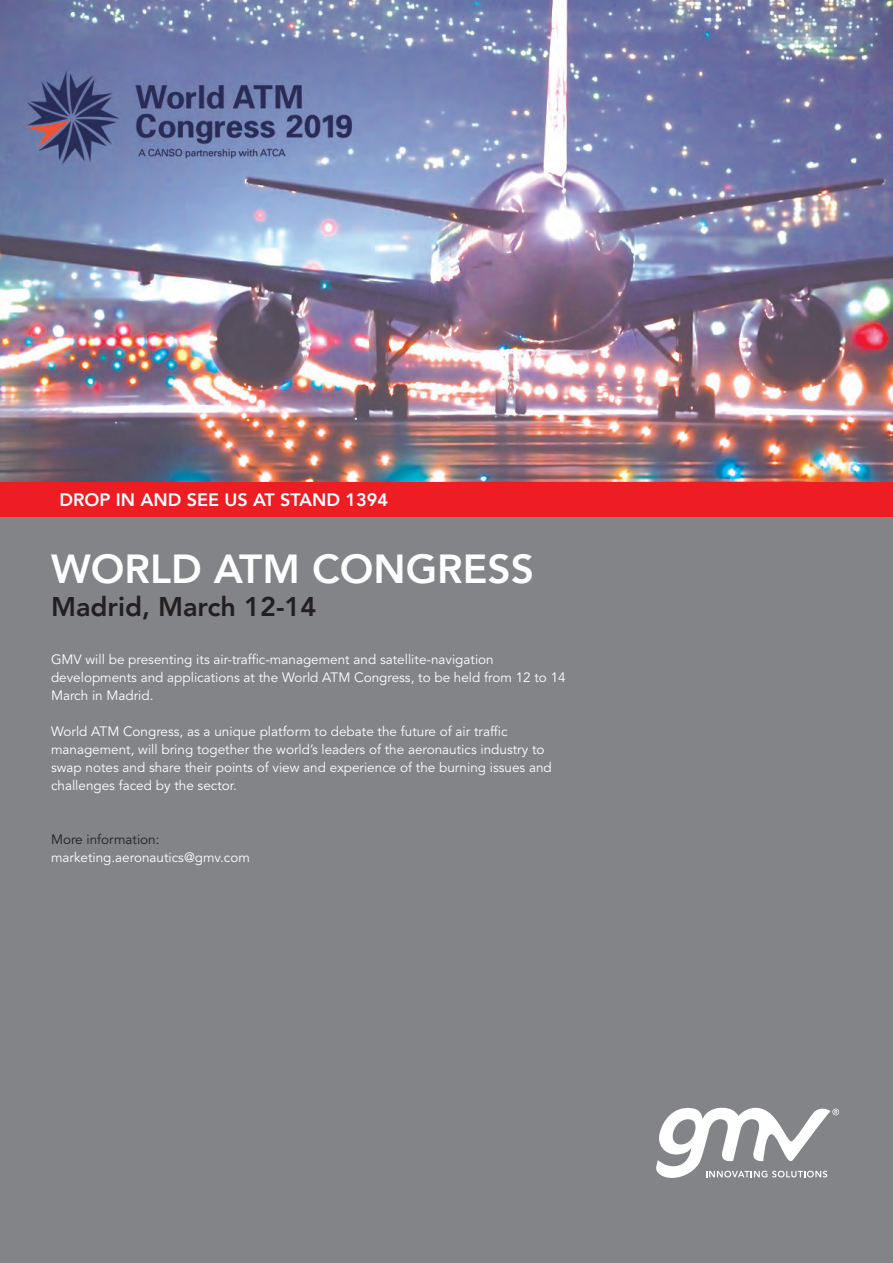
<style>
.page{position:relative;width:893px;height:1263px;background:#fff}
.page>*{position:absolute;margin:0;border:0;box-sizing:border-box;transform-origin:0 0}
.t1{font:800 40.5px "Avenir LT";color:#fff}
.t2{font:800 27px "Avenir LT";color:#231f20}
.t3{font:800 18px "Avenir LT";color:#fff}
.general{font:13.5px/18px "Avenir LT Pro";color:#fff}
.general-2{font:13.5px "Avenir LT Pro";color:#231f20}
</style>
<div class="page">
<div style="left:0;top:512px;width:893px;height:751px;background:#828487"></div>
<svg style="left:656px;top:1107px;width:183px;height:71px"></svg>
<div style="left:0;top:483px;width:893px;height:34px;background:#ee1d23"></div>
<img style="left:0;top:0;width:893px;height:482px">
<p class="t3" style="left:60px;top:490px;width:330px">DROP IN AND SEE US AT STAND 1394</p>
<p class="t1" style="left:51px;top:545px;width:484px">WORLD ATM CONGRESS</p>
<p class="t2" style="left:51px;top:590px;width:267px">Madrid, March 12-14</p>
<p class="general" style="left:51px;top:651px;width:516px">GMV will be presenting its air-traffic-management and satellite-navigation developments and applications at the World ATM Congress, to be held from 12 to 14<br>March in Madrid.</p>
<p class="general" style="left:51px;top:723px;width:502px">World ATM Congress, as a unique platform to debate the future of air traffic management, will bring together the world’s leaders of the aeronautics industry to swap notes and share their points of view and experience of the burning issues and challenges faced by the sector.</p>
<p class="general-2" style="left:51px;top:832px;width:110px">More information:</p>
<p class="general" style="left:51px;top:849px;width:200px">marketing.aeronautics@gmv.com</p>
</div>
